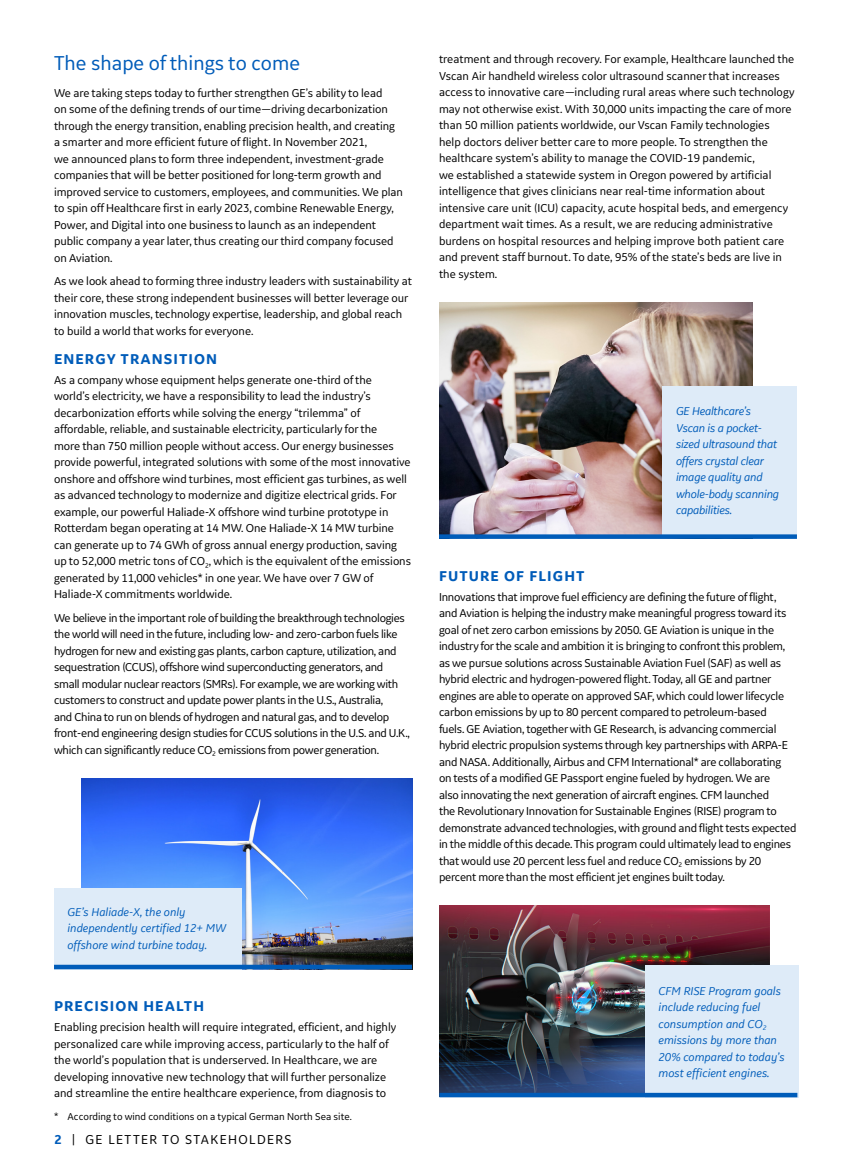
<style>
.page{position:relative;width:851px;height:1175px;background:#fff}
.page>*{position:absolute;margin:0;border:0;box-sizing:border-box;transform-origin:0 0}
.t1{font:21px "GE Inspira Sans";color:#005cb9}
.t2{font:700 15px "GE Inspira Sans";letter-spacing:.07em;color:#005cb9}
.t3{font:13.5px "GE Inspira Sans";letter-spacing:.1em;color:#000}
.t4{font:12px/16.5px "GE Inspira Sans";letter-spacing:-.005em;color:#000}
.t5{font:12px/16.5px "GE Inspira Sans";letter-spacing:-.025em;color:#000}
.t6{font:italic 12px/16.5px "GE Inspira Sans";color:#005cb9}
.t7{font:10.5px "GE Inspira Sans";color:#000}
.s1{font-weight:700;color:#005cb9}
</style>
<div class="page">
<img style="left:81px;top:778px;width:331px;height:186px">
<div style="left:54px;top:887px;width:188px;height:82px;background:#deebf8"></div>
<div style="left:54px;top:964px;width:358px;height:5px;background:#005cb9"></div>
<img style="left:439px;top:302px;width:313px;height:232px">
<div style="left:662px;top:386px;width:134px;height:148px;background:#deebf8"></div>
<div style="left:439px;top:534px;width:357px;height:5px;background:#005cb9"></div>
<img style="left:439px;top:905px;width:330px;height:187px">
<div style="left:645px;top:965px;width:153px;height:132px;background:#deebf8"></div>
<div style="left:439px;top:1092px;width:358px;height:5px;background:#005cb9"></div>
<h1 class="t1" style="left:54px;top:50px;width:247px">The shape of things to come</h1>
<p class="t4" style="left:54px;top:84px;width:350px">We are taking steps today to further strengthen GE’s ability to lead<br>on some of the defining trends of our time—driving decarbonization through the energy transition, enabling precision health, and creating a smarter and more efficient future of flight. In November 2021,<br>we announced plans to form three independent, investment-grade companies that will be better positioned for long-term growth and improved service to customers, employees, and communities. We plan to spin off Healthcare first in early 2023, combine Renewable Energy, Power, and Digital into one business to launch as an independent public company a year later, thus creating our third company focused on Aviation.</p>
<p class="t4" style="left:54px;top:273px;width:359px">As we look ahead to forming three industry leaders with sustainability at their core, these strong independent businesses will better leverage our innovation muscles, technology expertise, leadership, and global reach to build a world that works for everyone.</p>
<p class="t2" style="left:54px;top:350px;width:165px">ENERGY TRANSITION</p>
<p class="t4" style="left:54px;top:371px;width:358px">As a company whose equipment helps generate one-third of the<br>world’s electricity, we have a responsibility to lead the industry’s decarbonization efforts while solving the energy “trilemma” of affordable, reliable, and sustainable electricity, particularly for the<br>more than 750 million people without access. Our energy businesses provide powerful, integrated solutions with some of the most innovative onshore and offshore wind turbines, most efficient gas turbines, as well as advanced technology to modernize and digitize electrical grids. For example, our powerful Haliade-X offshore wind turbine prototype in Rotterdam began operating at 14 MW. One Haliade-X 14 MW turbine can generate up to 74 GWh of gross annual energy production, saving up to 52,000 metric tons of CO<sub>2</sub>, which is the equivalent of the emissions generated by 11,000 vehicles* in one year. We have over 7 GW of Haliade-X commitments worldwide.</p>
<p class="t5" style="left:54px;top:609px;width:357px">We believe in the important role of building the breakthrough technologies the world will need in the future, including low- and zero-carbon fuels like hydrogen for new and existing gas plants, carbon capture, utilization, and sequestration (CCUS), offshore wind superconducting generators, and small modular nuclear reactors (SMRs). For example, we are working with customers to construct and update power plants in the U.S., Australia,<br>and China to run on blends of hydrogen and natural gas, and to develop front-end engineering design studies for CCUS solutions in the U.S. and U.K., which can significantly reduce CO<sub>2</sub> emissions from power generation.</p>
<p class="t6" style="left:68px;top:903px;width:160px">GE’s Haliade-X, the only independently certified 12+ MW offshore wind turbine today.</p>
<p class="t2" style="left:54px;top:997px;width:152px">PRECISION HEALTH</p>
<p class="t4" style="left:54px;top:1018px;width:344px">Enabling precision health will require integrated, efficient, and highly personalized care while improving access, particularly to the half of the world’s population that is underserved. In Healthcare, we are developing innovative new technology that will further personalize and streamline the entire healthcare experience, from diagnosis to</p>
<p class="t7" style="left:54px;top:1110px;width:299px">* According to wind conditions on a typical German North Sea site.</p>
<p class="t3" style="left:55px;top:1130px;width:238px"><span class="s1">2</span> | GE LETTER TO STAKEHOLDERS</p>
<p class="t4" style="left:439px;top:51px;width:357px">treatment and through recovery. For example, Healthcare launched the Vscan Air handheld wireless color ultrasound scanner that increases access to innovative care—including rural areas where such technology may not otherwise exist. With 30,000 units impacting the care of more than 50 million patients worldwide, our Vscan Family technologies<br>help doctors deliver better care to more people. To strengthen the healthcare system’s ability to manage the COVID-19 pandemic,<br>we established a statewide system in Oregon powered by artificial intelligence that gives clinicians near real-time information about intensive care unit (ICU) capacity, acute hospital beds, and emergency department wait times. As a result, we are reducing administrative burdens on hospital resources and helping improve both patient care and prevent staff burnout. To date, 95% of the state’s beds are live in the system.</p>
<p class="t6" style="left:676px;top:402px;width:105px">GE Healthcare’s<br>Vscan is a pocket&shy;sized ultrasound that offers crystal clear image quality and whole-body scanning capabilities.</p>
<p class="t2" style="left:439px;top:566px;width:147px">FUTURE OF FLIGHT</p>
<p class="t4" style="left:439px;top:588px;width:359px">Innovations that improve fuel efficiency are defining the future of flight, and Aviation is helping the industry make meaningful progress toward its goal of net zero carbon emissions by 2050. GE Aviation is unique in the industry for the scale and ambition it is bringing to confront this problem, as we pursue solutions across Sustainable Aviation Fuel (SAF) as well as hybrid electric and hydrogen-powered flight. Today, all GE and partner engines are able to operate on approved SAF, which could lower lifecycle carbon emissions by up to 80 percent compared to petroleum-based<br>fuels. GE Aviation, together with GE Research, is advancing commercial hybrid electric propulsion systems through key partnerships with ARPA-E and NASA. Additionally, Airbus and CFM International* are collaborating on tests of a modified GE Passport engine fueled by hydrogen. We are<br>also innovating the next generation of aircraft engines. CFM launched<br>the Revolutionary Innovation for Sustainable Engines (RISE) program to demonstrate advanced technologies, with ground and flight tests expected in the middle of this decade. This program could ultimately lead to engines that would use 20 percent less fuel and reduce CO<sub>2</sub> emissions by 20 percent more than the most efficient jet engines built today.</p>
<p class="t6" style="left:658px;top:982px;width:127px">CFM RISE Program goals include reducing fuel consumption and CO<sub>2 </sub>emissions by more than<br>20% compared to today’s most efficient engines.</p>
</div>
